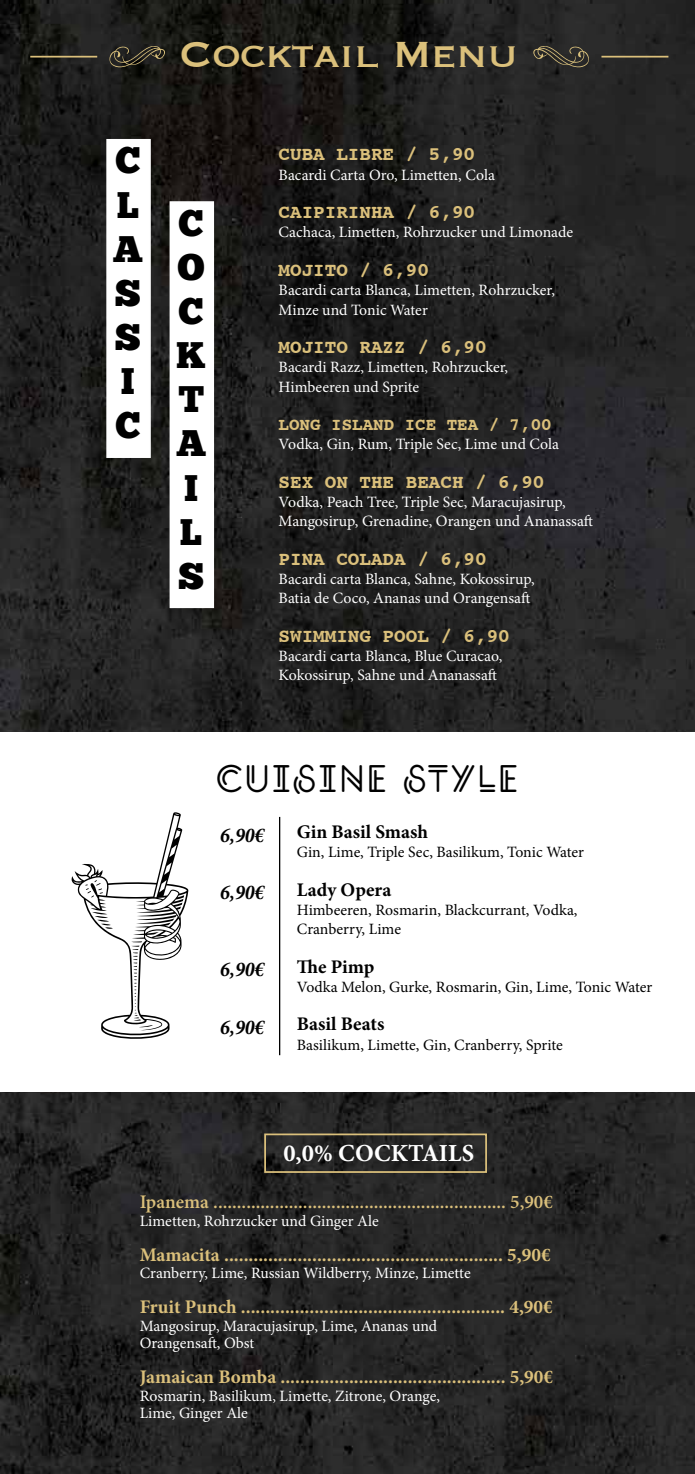
<style>
.page{position:relative;width:695px;height:1474px;background:#fff}
.page>*{position:absolute;margin:0;border:0;box-sizing:border-box;transform-origin:0 0}
.t1{font:47.25px "Copperplate";letter-spacing:-.02em;color:#dbc07b}
.t2{font:38.5px "Santanelli PERSONAL USE ONLY";color:#000}
.t3{font:36.75px/44.1px "Chunk Five Ex";color:#000}
.t4{font:700 24.5px "Minion Pro";color:#fff}
.t5{font:italic 700 condensed 21px "Minion Pro";color:#000}
.t6{font:700 19.25px "Minion Pro";color:#dbc07b}
.t7{font:700 19.25px "Courier";color:#dbc07b}
.t8{font:600 19.25px "Minion Pro";color:#dbc07b}
.t9{font:700 19.25px "Minion Pro";color:#000}
.t10{font:700 17.5px "Courier";color:#dbc07b}
.t11{font:15.75px/19.2px "Minion Pro";color:#fff}
.t12{font:15.75px/19.2px "Minion Pro";color:#000}
</style>
<div class="page">
<img style="left:0;top:0;width:694px;height:1473px">
<div style="left:0;top:732px;width:694px;height:359px;background:#fff"></div>
<svg style="left:107px;top:45px;width:60px;height:25px"></svg>
<svg style="left:531px;top:45px;width:60px;height:25px"></svg>
<hr style="left:30px;top:56px;width:67px;height:2px;background:#dbc07b">
<hr style="left:601px;top:56px;width:67px;height:2px;background:#dbc07b">
<svg style="left:71px;top:812px;width:117px;height:227px"></svg>
<div style="left:106px;top:139px;width:45px;height:319px;background:#fff;border:2px solid #fff"></div>
<div style="left:169px;top:201px;width:45px;height:407px;background:#fff;border:2px solid #fff"></div>
<hr style="left:279px;top:817px;width:1px;height:238px;background:#000">
<div style="left:264px;top:1133px;width:223px;height:39px;border:2px solid #dbc07b"></div>
<h3 class="t3" style="left:113px;top:138px;width:32px">C<br>L<br>A<br>S<br>S<br>I<br>C</h3>
<h1 class="t1" style="left:179px;top:23px;width:341px">Cocktail Menu</h1>
<h3 class="t3" style="left:176px;top:200px;width:32px">C<br>O<br>C<br>K<br>T<br>A<br>I<br>L<br>S</h3>
<p class="t7" style="left:278px;top:139px;width:198px">CUBA LIBRE / 5,90</p>
<p class="t11" style="left:278px;top:165px;width:218px">Bacardi Carta Oro, Limetten, Cola</p>
<p class="t7" style="left:278px;top:197px;width:198px">CAIPIRINHA / 6,90</p>
<p class="t11" style="left:278px;top:223px;width:296px">Cachaca, Limetten, Rohrzucker und Limonade</p>
<p class="t7" style="left:278px;top:254px;width:152px">MOJITO / 6,90</p>
<p class="t11" style="left:278px;top:281px;width:278px">Bacardi carta Blanca, Limetten, Rohrzucker,<br>Minze und Tonic Water</p>
<p class="t7" style="left:278px;top:331px;width:209px">MOJITO RAZZ / 6,90</p>
<p class="t11" style="left:278px;top:358px;width:231px">Bacardi Razz, Limetten, Rohrzucker,<br>Himbeeren und Sprite</p>
<p class="t10" style="left:278px;top:410px;width:275px">LONG ISLAND ICE TEA / 7,00</p>
<p class="t11" style="left:278px;top:435px;width:282px">Vodka, Gin, Rum, Triple Sec, Lime und Cola</p>
<p class="t7" style="left:278px;top:466px;width:267px">SEX ON THE BEACH / 6,90</p>
<p class="t11" style="left:278px;top:492px;width:316px">Vodka, Peach Tree, Triple Sec, Maracujasirup,<br>Mangosirup, Grenadine, Orangen und Ananassaft</p>
<p class="t7" style="left:278px;top:543px;width:209px">PINA COLADA / 6,90</p>
<p class="t11" style="left:278px;top:569px;width:258px">Bacardi carta Blanca, Sahne, Kokossirup,<br>Batia de Coco, Ananas und Orangensaft</p>
<p class="t7" style="left:278px;top:620px;width:233px">SWIMMING POOL / 6,90</p>
<p class="t11" style="left:278px;top:646px;width:225px">Bacardi carta Blanca, Blue Curacao,<br>Kokossirup, Sahne und Ananassaft</p>
<h2 class="t2" style="left:215px;top:755px;width:305px">CUISINE STYLE</h2>
<h3 class="t5" style="left:220px;top:820px;width:45px">6,90€</h3>
<h3 class="t5" style="left:220px;top:878px;width:45px">6,90€</h3>
<h3 class="t5" style="left:220px;top:955px;width:45px">6,90€</h3>
<h3 class="t5" style="left:220px;top:1012px;width:45px">6,90€</h3>
<p class="t9" style="left:297px;top:818px;width:133px">Gin Basil Smash</p>
<p class="t12" style="left:297px;top:842px;width:288px">Gin, Lime, Triple Sec, Basilikum, Tonic Water</p>
<p class="t9" style="left:297px;top:875px;width:96px">Lady Opera</p>
<p class="t12" style="left:297px;top:900px;width:282px">Himbeeren, Rosmarin, Blackcurrant, Vodka,<br>Cranberry, Lime</p>
<p class="t9" style="left:297px;top:952px;width:79px">The Pimp</p>
<p class="t12" style="left:297px;top:977px;width:357px">Vodka Melon, Gurke, Rosmarin, Gin, Lime, Tonic Water</p>
<p class="t9" style="left:297px;top:1010px;width:89px">Basil Beats</p>
<p class="t12" style="left:297px;top:1035px;width:267px">Basilikum, Limette, Gin, Cranberry, Sprite</p>
<h3 class="t4" style="left:283px;top:1135px;width:192px">0,0% COCKTAILS</h3>
<p class="t8" style="left:140px;top:1188px;width:414px">Ipanema .............................................................. 5,90€</p>
<p class="t11" style="left:140px;top:1210px;width:241px">Limetten, Rohrzucker und Ginger Ale</p>
<p class="t6" style="left:140px;top:1240px;width:412px">Mamacita ......................................................... 5,90€</p>
<p class="t11" style="left:140px;top:1263px;width:332px">Cranberry, Lime, Russian Wildberry, Minze, Limette</p>
<p class="t6" style="left:140px;top:1293px;width:414px">Fruit Punch ...................................................... 4,90€</p>
<p class="t11" style="left:140px;top:1316px;width:299px;line-height:17.5px">Mangosirup, Maracujasirup, Lime, Ananas und<br>Orangensaft, Obst</p>
<p class="t6" style="left:140px;top:1363px;width:415px">Jamaican Bomba .............................................. 5,90€</p>
<p class="t11" style="left:140px;top:1386px;width:302px;line-height:17.5px">Rosmarin, Basilikum, Limette, Zitrone, Orange,<br>Lime, Ginger Ale</p>
</div>
